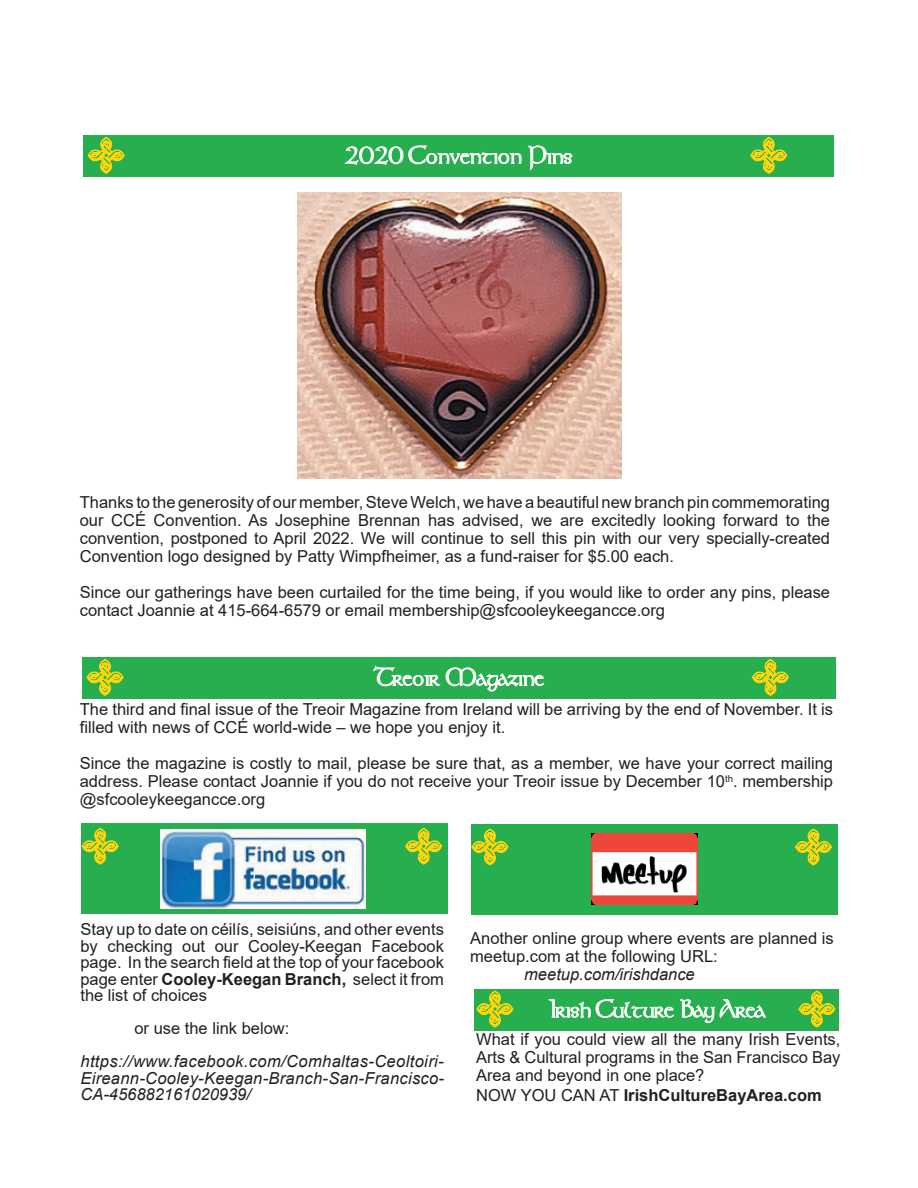
<style>
.page{position:relative;width:918px;height:1188px;background:#fff}
.page>*{position:absolute;margin:0;border:0;box-sizing:border-box;transform-origin:0 0}
.t1{font:28.5px "Umber SSK";color:#fff}
.t2{font:16.5px/18px "Arial";color:#231f20;text-align:justify}
.t3{font:italic 16.5px/16.5px "Arial";color:#231f20;text-align:justify}
.t4{font:700 16.5px "Arial";color:#231f20}
.s1{font-weight:700}
.s2{font-weight:400}
</style>
<div class="page">
<div style="left:81px;top:823px;width:367px;height:91px;background:#27af4f"></div>
<svg style="left:82px;top:828px;width:37px;height:37px"></svg>
<svg style="left:405px;top:828px;width:37px;height:37px"></svg>
<img style="left:161px;top:830px;width:204px;height:79px">
<div style="left:471px;top:824px;width:366px;height:91px;background:#27af4f"></div>
<svg style="left:472px;top:829px;width:36px;height:36px"></svg>
<svg style="left:795px;top:829px;width:37px;height:36px"></svg>
<img style="left:591px;top:834px;width:107px;height:70px">
<div style="left:82px;top:657px;width:754px;height:42px;background:#27af4f"></div>
<svg style="left:87px;top:659px;width:36px;height:37px"></svg>
<svg style="left:752px;top:659px;width:37px;height:37px"></svg>
<svg style="left:372px;top:665px;width:172px;height:27px"></svg>
<div style="left:475px;top:989px;width:364px;height:41px;background:#27af4f"></div>
<svg style="left:477px;top:991px;width:36px;height:36px"></svg>
<svg style="left:798px;top:991px;width:37px;height:36px"></svg>
<svg style="left:548px;top:999px;width:218px;height:24px"></svg>
<div style="left:83px;top:135px;width:751px;height:42px;background:#27af4f"></div>
<svg style="left:88px;top:137px;width:37px;height:37px"></svg>
<svg style="left:750px;top:137px;width:37px;height:37px"></svg>
<svg style="left:344px;top:145px;width:229px;height:25px"></svg>
<img style="left:297px;top:193px;width:324px;height:286px">
<h1 class="t1" style="left:344px;top:140px;width:230px">2020 Convention Pins</h1>
<p class="t2" style="left:80px;top:494px;width:752px">Thanks to the generosity of our member, Steve Welch, we have a beautiful new branch pin commemorating our CCÉ Convention. As Josephine Brennan has advised, we are excitedly looking forward to the convention, postponed to April 2022. We will continue to sell this pin with our very specially-created Convention logo designed by Patty Wimpfheimer, as a fund-raiser for $5.00 each.</p>
<p class="t2" style="left:80px;top:584px;width:752px">Since our gatherings have been curtailed for the time being, if you would like to order any pins, please contact Joannie at 415-664-6579 or email membership@sfcooleykeegancce.org</p>
<h1 class="t1" style="left:374px;top:662px;width:172px">Treoir Magazine</h1>
<p class="t2" style="left:80px;top:700px;width:755px">The third and final issue of the Treoir Magazine from Ireland will be arriving by the end of November. It is filled with news of CCÉ world-wide – we hope you enjoy it.</p>
<p class="t2" style="left:80px;top:754px;width:755px">Since the magazine is costly to mail, please be sure that, as a member, we have your correct mailing address. Please contact Joannie if you do not receive your Treoir issue by December 10<sup>th</sup>. membership @sfcooleykeegancce.org</p>
<p class="t2" style="left:80px;top:921px;width:365px;line-height:16.5px">Stay up to date on céilís, seisiúns, and other events by checking out our Cooley-Keegan Facebook page. In the search field at the top of your facebook page enter <span class="s1">Cooley-Keegan Branch,</span> select it from the list of choices</p>
<p class="t2" style="left:134px;top:1019px;width:156px">or use the link below:</p>
<p class="t3" style="left:80px;top:1053px;width:365px">https://www.facebook.com/Comhaltas-Ceoltoiri-Eireann-Cooley-Keegan-Branch-San-Francisco-CA-456882161020939/</p>
<p class="t2" style="left:470px;top:929px;width:365px">Another online group where events are planned is meetup.com at the following URL:</p>
<p class="t3" style="left:524px;top:966px;width:172px">meetup.com/irishdance</p>
<h1 class="t1" style="left:549px;top:994px;width:218px">Irish Culture Bay Area</h1>
<p class="t2" style="left:476px;top:1031px;width:366px">What if you could view all the many Irish Events, Arts &amp; Cultural programs in the San Francisco Bay Area and beyond in one place?</p>
<p class="t4" style="left:476px;top:1084px;width:347px"><span class="s2">NOW YOU CAN AT</span> IrishCultureBayArea.com</p>
</div>
